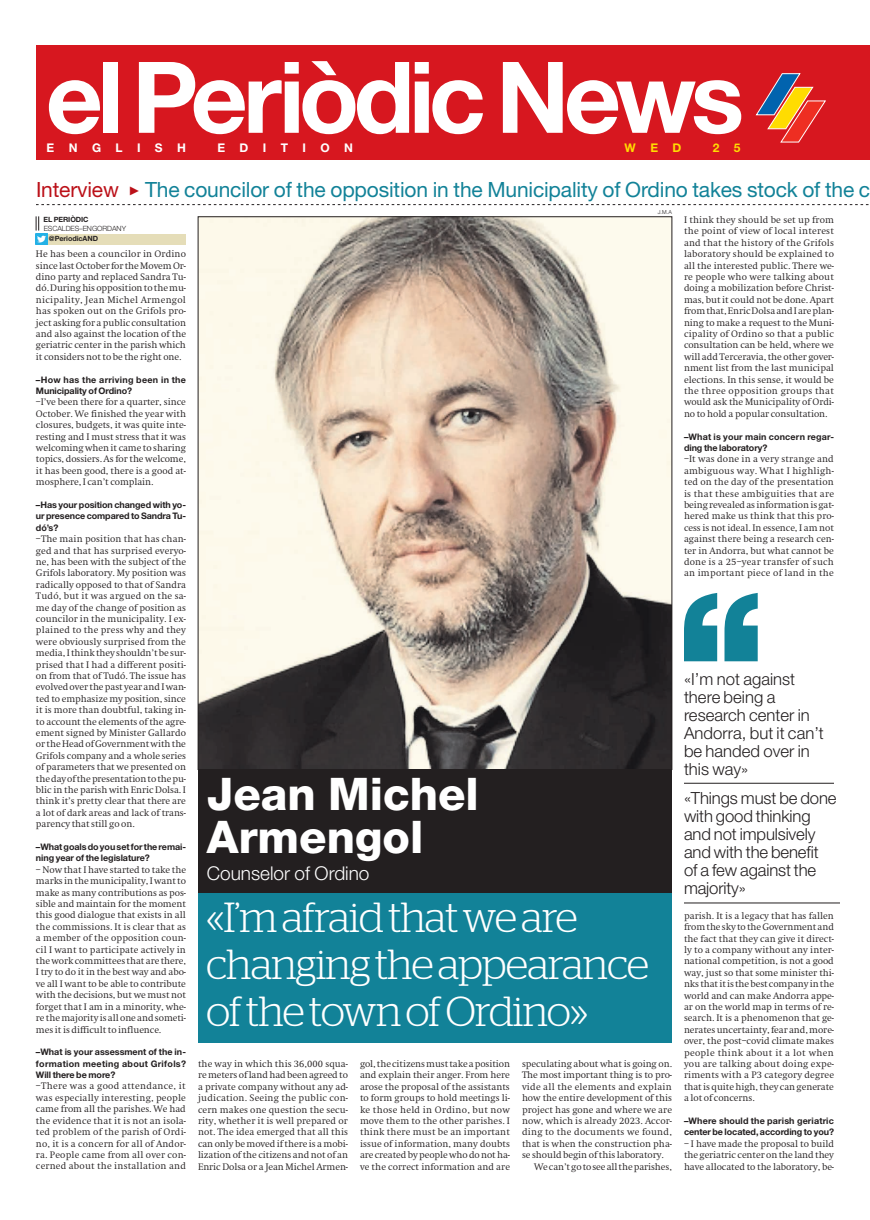
<style>
.page{position:relative;width:870px;height:1220px;background:#fff}
.page>*{position:absolute;margin:0;border:0;box-sizing:border-box;transform-origin:0 0}
.t1{font:700 99.1px "Helvetica Neue LT Std";letter-spacing:-.055em;color:#fff}
.Entre_AntetNombre{font:800 45px/43px "Helvetica Neue LT Std";color:#fff}
.TitL_4x1_Entrevista{font:300 42px/47px "Stag";letter-spacing:-.025em;color:#fff}
.Cintillo{font:21px "Helvetica Neue LT Std";letter-spacing:-.01em;color:#128298}
.Entre_AntetNombre-2{font:300 19px "Helvetica Neue LT Std";color:#fff}
.Frase_Txt{font:300 16.7px/18px "Helvetica Neue LT Std";letter-spacing:-.01em;color:#231f20}
.t2{font:700 12px "Helvetica Neue LT Std";letter-spacing:1.205em;color:#fff}
.t3{font:700 12px "Helvetica Neue LT Std";color:#ffdc01}
.Txt_1{font:300 9.1px/11.4px "Swift ND Std";letter-spacing:-.01em;color:#231f20;text-align:justify}
.Txt_Sangría{font:300 9.1px/11.4px "Swift ND Std";letter-spacing:-.01em;color:#231f20;text-align:justify}
.Txt_1-2{font:700 9px/11.4px "Helvetica Neue LT Std";letter-spacing:-.01em;color:#231f20;text-align:justify}
.Txt_1-3{font:700 9px/11.4px "Helvetica Neue LT Std";letter-spacing:.03em;color:#231f20}
.Txt_1-4{font:700 9px/11.4px "Helvetica Neue LT Std";letter-spacing:.015em;color:#231f20}
.Firma1_Lugar{font:300 7.2px "Helvetica Neue LT Std";letter-spacing:-.01em;color:#231f20}
.Firmatwitter_-twitte{font:700 7.2px "Helvetica Neue LT Std";letter-spacing:-.01em;color:#231f20}
.Firma1_Nombre{font:700 7.2px "Helvetica Neue LT Std";letter-spacing:-.01em;color:#231f20}
.Foto_Firma{font:300 5.5px "Helvetica Neue LT Std";color:#231f20}
.s1{color:#bb1018}
</style>
<div class="page">
<svg style="left:36px;top:204px;width:833px;height:1px"></svg>
<div style="left:36px;top:46px;width:834px;height:114px;background:#d7171f"></div>
<svg style="left:756px;top:73px;width:70px;height:70px"></svg>
<img style="left:200px;top:219px;width:470px;height:549px">
<div style="left:41px;top:234px;width:145px;height:10px;background:#e5ddb8"></div>
<svg style="left:36px;top:216px;width:11px;height:29px"></svg>
<div style="left:198px;top:889px;width:474px;height:154px;background:#128298"></div>
<div style="left:198px;top:770px;width:474px;height:123px;background:#231f20"></div>
<svg style="left:684px;top:593px;width:74px;height:68px"></svg>
<hr style="left:684px;top:783px;width:150px;height:1px;background:#231f20">
<hr style="left:684px;top:903px;width:156px;height:1px;background:#231f20">
<p class="t1" style="left:46px;top:36px;width:700px">el Periòdic News</p>
<p class="t2" style="left:47px;top:140px;width:141px">ENGLISH</p>
<p class="t2" style="left:217px;top:140px;width:137px">EDITION</p>
<p class="t3" style="left:625px;top:140px;width:58px">WED</p>
<p class="t3" style="left:713px;top:140px;width:29px">2 5</p>
<p class="Cintillo" style="left:36px;top:177px;width:836px"><span class="s1">Interview</span> <span class="s1">✓</span> The councilor of the opposition in the Municipality of Ordino takes stock of the c</p>
<p class="Firma1_Nombre" style="left:44px;top:214px;width:46px">EL PERIÒDIC</p>
<p class="Firma1_Lugar" style="left:44px;top:224px;width:84px">ESCALDES–ENGORDANY</p>
<p class="Firmatwitter_-twitte" style="left:49px;top:234px;width:51px">@PeriodicAND</p>
<p class="Txt_1" style="left:36px;top:248px;width:152px">He has been a councilor in Ordino since last October for the Movem Or&shy;dino party and replaced Sandra Tu&shy;dó. During his opposition to the mu&shy;nicipality, Jean Michel Armengol has spoken out on the Grifols pro&shy;ject asking for a public consultation and also against the location of the geriatric center in the parish which it considers not to be the right one.</p>
<p class="Txt_1-3" style="left:36px;top:373px;width:152px">–How has the arriving been in the<br>Municipality of Ordino?</p>
<p class="Txt_1" style="left:36px;top:397px;width:152px">–I’ve been there for a quarter, since October. We finished the year with closures, budgets, it was quite inte&shy;resting and I must stress that it was welcoming when it came to sharing topics, dossiers. As for the welcome, it has been good, there is a good at&shy;mosphere, I can’t complain.</p>
<p class="Txt_1-2" style="left:36px;top:499px;width:152px">–Has your position changed with yo&shy;ur presence compared to Sandra Tu&shy;dó’s?</p>
<p class="Txt_1" style="left:36px;top:533px;width:152px">–The main position that has chan&shy;ged and that has surprised everyo&shy;ne, has been with the subject of the Grifols laboratory. My position was radically opposed to that of Sandra Tudó, but it was argued on the sa&shy;me day of the change of position as councilor in the municipality. I ex&shy;plained to the press why and they were obviously surprised from the media, I think they shouldn’t be sur&shy;prised that I had a different positi&shy;on from that of Tudó. The issue has evolved over the past year and I wan&shy;ted to emphasize my position, since it is more than doubtful, taking in&shy;to account the elements of the agre&shy;ement signed by Minister Gallardo or the Head of Government with the Grifols company and a whole series of parameters that we presented on the day of the presentation to the pu&shy;blic in the parish with Enric Dolsa. I think it’s pretty clear that there are a lot of dark areas and lack of trans&shy;parency that still go on.</p>
<p class="Txt_1-2" style="left:36px;top:841px;width:152px">–What goals do you set for the remai&shy;ning year of the legislature?</p>
<p class="Txt_1" style="left:36px;top:864px;width:152px">– Now that I have started to take the marks in the municipality, I want to make as many contributions as pos&shy;sible and maintain for the moment this good dialogue that exists in all the commissions. It is clear that as a member of the opposition coun&shy;cil I want to participate actively in the work committees that are there, I try to do it in the best way and abo&shy;ve all I want to be able to contribute with the decisions, but we must not forget that I am in a minority, whe&shy;re the majority is all one and someti&shy;mes it is difficult to influence.</p>
<p class="Txt_1-2" style="left:36px;top:1046px;width:152px">–What is your assessment of the in&shy;formation meeting about Grifols?<br>Will there be more?</p>
<p class="Txt_1" style="left:36px;top:1081px;width:152px">–There was a good attendance, it was especially interesting, people came from all the parishes. We had the evidence that it is not an isola&shy;ted problem of the parish of Ordi&shy;no, it is a concern for all of Andor&shy;ra. People came from all over con&shy;cerned about the installation and</p>
<p class="Foto_Firma" style="left:658px;top:209px;width:16px">J.M.A</p>
<p class="Entre_AntetNombre" style="left:207px;top:773px;width:274px">Jean Michel<br>Armengol</p>
<p class="Entre_AntetNombre-2" style="left:207px;top:861px;width:164px">Counselor of Ordino</p>
<p class="TitL_4x1_Entrevista" style="left:206px;top:893px;width:445px">«I’m afraid that we are changing the appearance of the town of Ordino»</p>
<p class="Txt_1" style="left:198px;top:1058px;width:152px">the way in which this 36,000 squa&shy;re meters of land had been agreed to a private company without any ad&shy;judication. Seeing the public con&shy;cern makes one question the secu&shy;rity, whether it is well prepared or not. The idea emerged that all this can only be moved if there is a mobi&shy;lization of the citizens and not of an Enric Dolsa or a Jean Michel Armen-</p>
<p class="Txt_1" style="left:360px;top:1058px;width:152px">gol, the citizens must take a position and explain their anger. From here arose the proposal of the assistants to form groups to hold meetings li&shy;ke those held in Ordino, but now move them to the other parishes. I think there must be an important issue of information, many doubts are created by people who do not ha&shy;ve the correct information and are</p>
<p class="Txt_1" style="left:522px;top:1058px;width:152px">speculating about what is going on.<br>The most important thing is to pro&shy;vide all the elements and explain how the entire development of this project has gone and where we are now, which is already 2023. Accor&shy;ding to the documents we found, that is when the construction pha&shy;se should begin of this laboratory.</p>
<p class="Txt_Sangría" style="left:534px;top:1161px;width:139px">We can’t go to see all the parishes,</p>
<p class="Txt_Sangría" style="left:684px;top:214px;width:152px">I think they should be set up from the point of view of local interest and that the history of the Grifols laboratory should be explained to all the interested public. There we&shy;re people who were talking about doing a mobilization before Christ&shy;mas, but it could not be done. Apart from that, Enric Dolsa and I are plan&shy;ning to make a request to the Muni&shy;cipality of Ordino so that a public consultation can be held, where we will add Terceravia, the other gover&shy;nment list from the last municipal elections. In this sense, it would be the three opposition groups that would ask the Municipality of Ordi&shy;no to hold a popular consultation.</p>
<p class="Txt_1-4" style="left:684px;top:430px;width:152px">–What is your main concern regar&shy;ding the laboratory?</p>
<p class="Txt_1" style="left:684px;top:454px;width:152px">–It was done in a very strange and ambiguous way. What I highligh&shy;ted on the day of the presentation is that these ambiguities that are being revealed as information is gat&shy;hered make us think that this pro&shy;cess is not ideal. In essence, I am not against there being a research cen&shy;ter in Andorra, but what cannot be done is a 25–year transfer of such an important piece of land in the</p>
<p class="Frase_Txt" style="left:684px;top:669px;width:141px">«I’m not against there being a research center in<br>Andorra, but it can’t be handed over in this way»</p>
<p class="Frase_Txt" style="left:684px;top:789px;width:154px">«Things must be done with good thinking and not impulsively and with the benefit<br>of a few against the majority»</p>
<p class="Txt_1" style="left:684px;top:910px;width:152px">parish. It is a legacy that has fallen from the sky to the Government and the fact that they can give it direct&shy;ly to a company without any inter&shy;national competition, is not a good way, just so that some minister thi&shy;nks that it is the best company in the world and can make Andorra appe&shy;ar on the world map in terms of re&shy;search. It is a phenomenon that ge&shy;nerates uncertainty, fear and, more&shy;over, the post–covid climate makes people think about it a lot when you are talking about doing expe&shy;riments with a P3 category degree that is quite high, they can generate a lot of concerns.</p>
<p class="Txt_1-2" style="left:684px;top:1115px;width:152px">–Where should the parish geriatric center be located, according to you?</p>
<p class="Txt_1" style="left:684px;top:1138px;width:152px">– I have made the proposal to build the geriatric center on the land they have allocated to the laboratory, be-</p>
</div>
